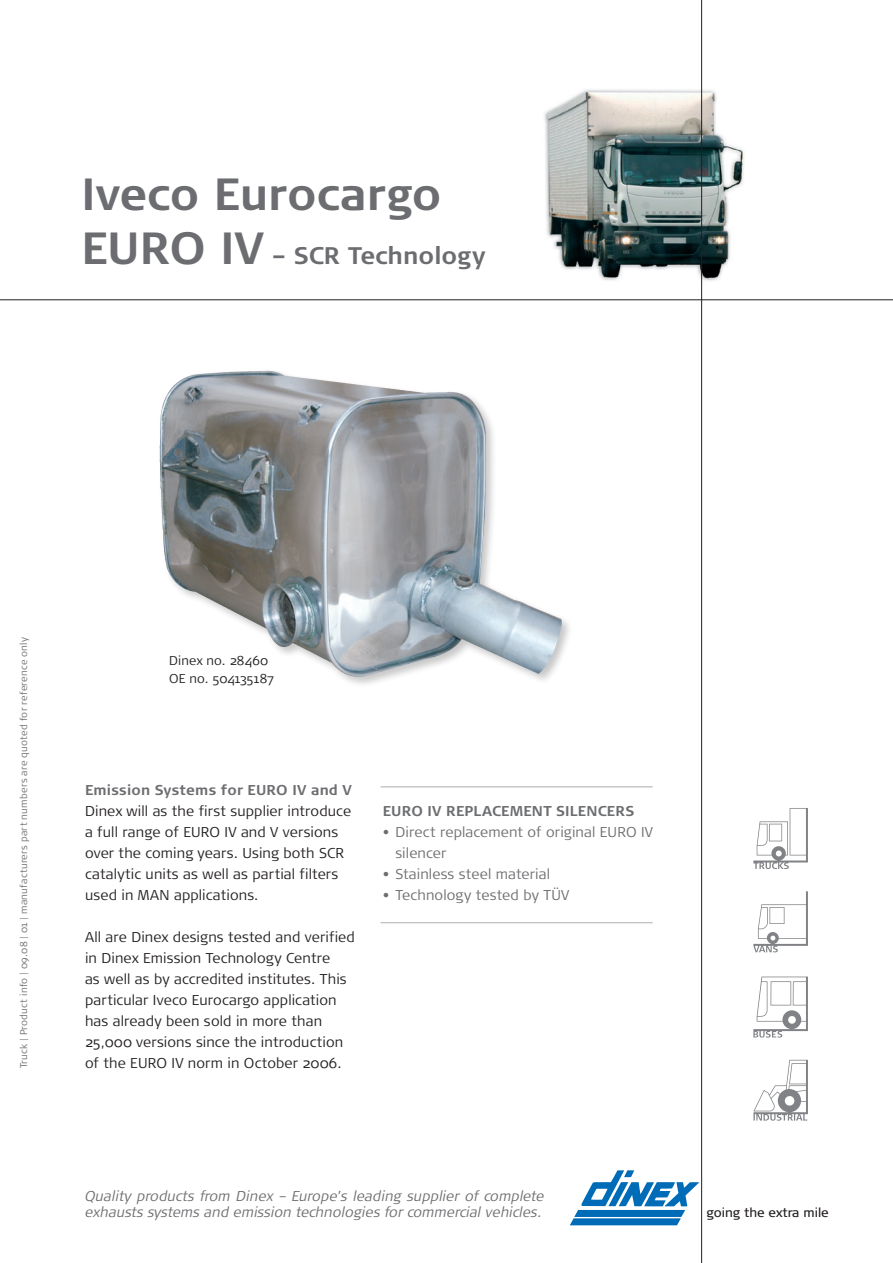
<style>
.page{position:relative;width:893px;height:1263px;background:#fff}
.page>*{position:absolute;margin:0;border:0;box-sizing:border-box;transform-origin:0 0}
.t1{font:700 45px "Signa Normal";letter-spacing:-.005em;color:#6c6d70}
.t2{font:700 24px "Signa Normal";color:#6c6d70}
.Brød_-_Forhandlerkat{font:300 14.25px/21px "Signa Normal";letter-spacing:.01em;color:#231f20}
.t3{font:italic 300 14.25px/16.5px "Signa Normal";letter-spacing:.005em;color:#6c6d70}
.Brød{font:300 14.25px/21px "Signa Normal";letter-spacing:.01em;color:#6c6d70}
.Brød_over_-_Forhandl{font:700 14.25px "Signa Normal";letter-spacing:.01em;color:#6c6d70}
.Brød-2{font:700 14.25px "Signa Normal";letter-spacing:.015em;color:#6c6d70}
.Billedtekst{font:300 12.75px "Signa Normal";letter-spacing:.02em;color:#231f20}
.t4{font:12.75px "Signa Normal";color:#231f20}
.t5{font:300 9.75px "Signa Normal";letter-spacing:.025em;color:#6c6d70}
.s1{font-size:45px}
</style>
<div class="page">
<svg style="left:570px;top:1170px;width:129px;height:55px"></svg>
<svg style="left:753px;top:808px;width:55px;height:61px"></svg>
<svg style="left:753px;top:891px;width:55px;height:61px"></svg>
<svg style="left:753px;top:976px;width:55px;height:61px"></svg>
<svg style="left:753px;top:1060px;width:55px;height:61px"></svg>
<img style="left:544px;top:78px;width:200px;height:210px">
<hr style="left:0;top:300px;width:893px;height:1px;background:#231f20">
<hr style="left:701px;top:0;width:1px;height:1263px;background:#231f20">
<div style="left:157px;top:368px;width:416px;height:320px;background:#231f20;opacity:.25"></div>
<img style="left:160px;top:371px;width:99px;height:201px">
<hr style="left:381px;top:786px;width:272px;height:1px;background:#acadb1">
<hr style="left:381px;top:922px;width:272px;height:1px;background:#acadb1">
<p class="t1" style="left:81px;top:168px;width:361px">Iveco Eurocargo</p>
<p class="t2" style="left:81px;top:241px;width:406px"><span class="s1">EURO IV</span> – SCR Technology</p>
<p class="t5" style="left:18px;top:1068px;width:433px;rotate:-90deg">Truck | Product info | 09.08 | 01 | manufacturers part numbers are quoted for reference only</p>
<p class="Billedtekst" style="left:169px;top:653px;width:100px">Dinex no. 28460</p>
<p class="Billedtekst" style="left:169px;top:671px;width:106px">OE no. 504135187</p>
<p class="Brød_over_-_Forhandl" style="left:85px;top:781px;width:268px">Emission Systems for EURO IV and V</p>
<p class="Brød_-_Forhandlerkat" style="left:85px;top:800px;width:268px">Dinex will as the first supplier introduce a full range of EURO IV and V versions over the coming years. Using both SCR catalytic units as well as partial filters used in MAN applications.</p>
<p class="Brød_-_Forhandlerkat" style="left:85px;top:926px;width:271px">All are Dinex designs tested and verified in Dinex Emission Technology Centre<br>as well as by accredited institutes. This particular Iveco Eurocargo application has already been sold in more than 25,000 versions since the introduction of the EURO IV norm in October 2006.</p>
<p class="Brød-2" style="left:383px;top:802px;width:253px">EURO IV REPLACEMENT SILENCERS</p>
<p class="Brød" style="left:395px;top:821px;width:259px;text-indent:-13px">• Direct replacement of original EURO IV silencer</p>
<p class="Brød" style="left:383px;top:863px;width:169px">• Stainless steel material</p>
<p class="Brød" style="left:383px;top:884px;width:188px">• Technology tested by TÜV</p>
<p class="t3" style="left:85px;top:1187px;width:461px">Quality products from Dinex – Europe’s leading supplier of complete exhausts systems and emission technologies for commercial vehicles.</p>
<p class="t4" style="left:706px;top:1205px;width:124px">going the extra mile</p>
</div>
